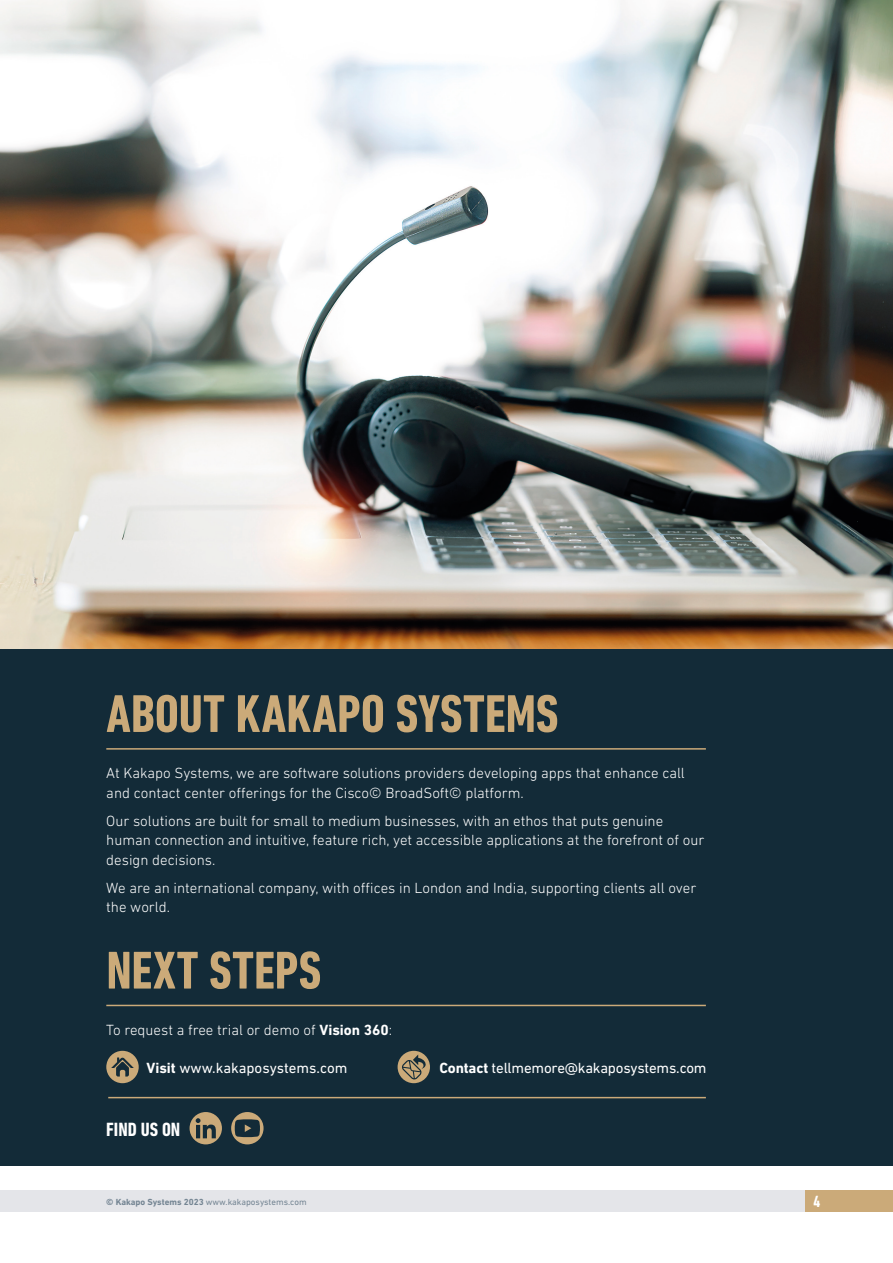
<style>
.page{position:relative;width:893px;height:1263px;background:#fff}
.page>*{position:absolute;margin:0;border:0;box-sizing:border-box;transform-origin:0 0}
.Main_Heading{font:700 condensed 54px "DIN Next LT Pro";color:#cbaa79}
.Graph{font:700 condensed 19.5px "DIN Next LT Pro";color:#fff}
.t1{font:700 condensed 16.5px "DIN Next LT Pro";color:#fff}
.Body_Text{font:300 15px/19.5px "DIN Next LT Pro";color:#fff}
.Body_Text_White{font:15px "DIN Next LT Pro";letter-spacing:-.01em;color:#fff}
.t2{font:9px "DIN Next LT Pro";color:#748593}
.s1{font-weight:700}
</style>
<div class="page">
<div style="left:0;top:0;width:893px;height:1165px;background:#132b38"></div>
<div style="left:0;top:1191px;width:805px;height:21px;background:#e4e5e9"></div>
<div style="left:805px;top:1190px;width:88px;height:22px;background:#cbaa79"></div>
<hr style="left:108px;top:1097px;width:598px;height:1px;background:#cbaa79">
<svg style="left:190px;top:1112px;width:32px;height:32px"></svg>
<svg style="left:231px;top:1112px;width:33px;height:32px"></svg>
<svg style="left:106px;top:1051px;width:33px;height:32px"></svg>
<svg style="left:398px;top:1051px;width:32px;height:32px"></svg>
<hr style="left:106px;top:748px;width:600px;height:2px;background:#cbaa79">
<hr style="left:106px;top:1005px;width:600px;height:1px;background:#cbaa79">
<img style="left:0;top:0;width:893px;height:649px">
<p class="Main_Heading" style="left:106px;top:683px;width:454px">ABOUT KAKAPO SYSTEMS</p>
<p class="Body_Text" style="left:106px;top:763px;width:580px">At Kakapo Systems, we are software solutions providers developing apps that enhance call and contact center offerings for the Cisco© BroadSoft© platform.</p>
<p class="Body_Text" style="left:106px;top:811px;width:600px">Our solutions are built for small to medium businesses, with an ethos that puts genuine human connection and intuitive, feature rich, yet accessible applications at the forefront of our design decisions.</p>
<p class="Body_Text" style="left:106px;top:878px;width:592px">We are an international company, with offices in London and India, supporting clients all over the world.</p>
<p class="Main_Heading" style="left:106px;top:940px;width:217px">NEXT STEPS</p>
<p class="Body_Text" style="left:106px;top:1020px;width:287px">To request a free trial or demo of <span class="s1">Vision 360</span>:</p>
<p class="Body_Text_White" style="left:146px;top:1059px;width:202px"><span class="s1">Visit</span> www.kakaposystems.com</p>
<p class="Body_Text_White" style="left:439px;top:1059px;width:269px"><span class="s1">Contact</span> tellmemore@kakaposystems.com</p>
<p class="Graph" style="left:106px;top:1118px;width:76px">FIND US ON</p>
<p class="t2" style="left:106px;top:1196px;width:202px"><span class="s1">© Kakapo Systems 2023</span> www.kakaposystems.com</p>
<p class="t1" style="left:814px;top:1192px;width:8px">4</p>
</div>
